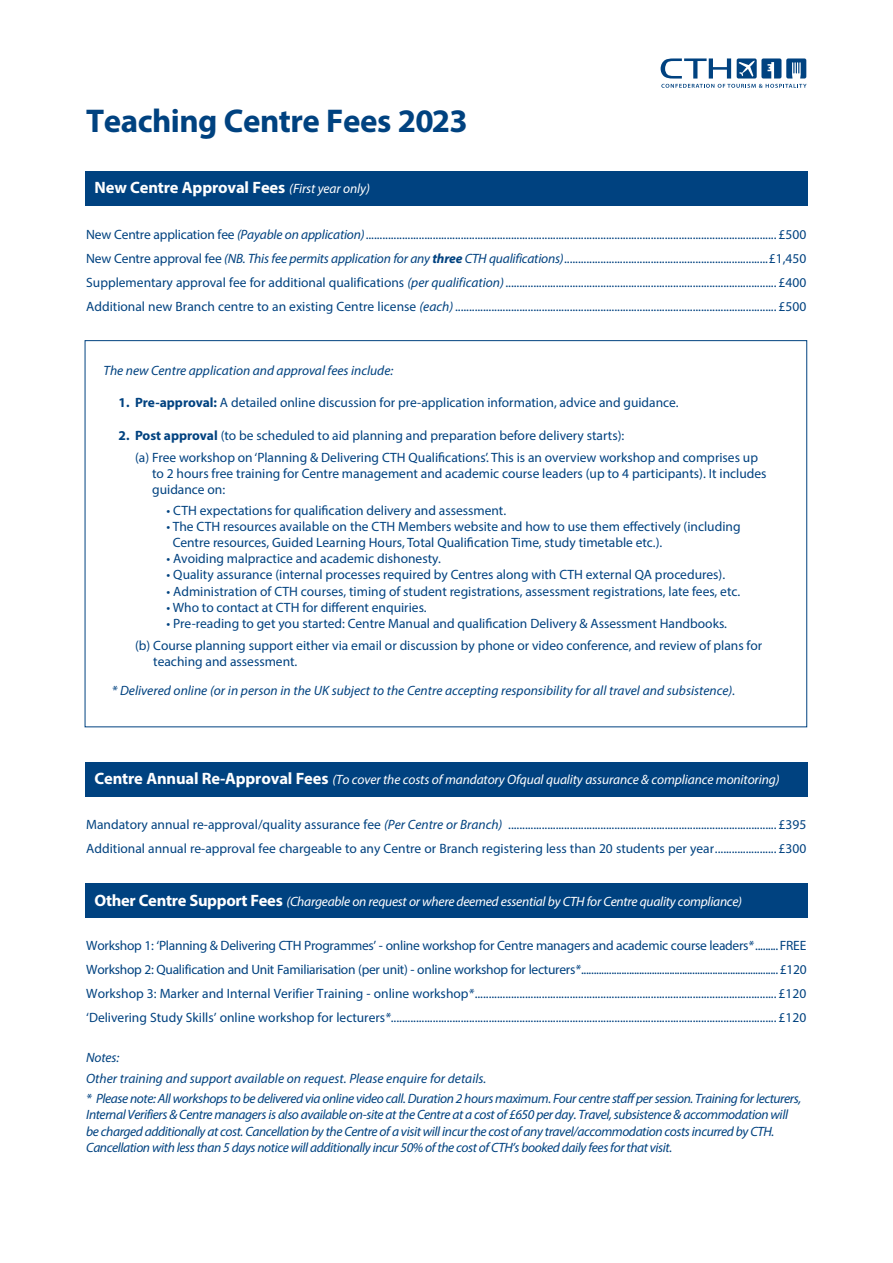
<style>
.page{position:relative;width:893px;height:1263px;background:#fff}
.page>*{position:absolute;margin:0;border:0;box-sizing:border-box;transform-origin:0 0}
.t1{font:700 33px "Myriad Pro";letter-spacing:-.015em;color:#004280}
.t2{font:700 16.5px "Myriad Pro";letter-spacing:-.01em;color:#fff}
.t3{font:13.5px/24px "Myriad Pro";color:#004280}
.t4{font:italic 13.5px/20.2px "Myriad Pro";letter-spacing:-.03em;color:#004280}
.t5{font:italic 13.5px "Myriad Pro";letter-spacing:-.02em;color:#fff}
.t6{font:italic 13.5px "Myriad Pro";color:#004280}
.s1{font-weight:400;font-style:italic;font-size:13.5px}
.s2{font-style:italic}
.s3{font-weight:700;font-style:italic}
.s4{font-weight:700}
.s5{font-weight:700;font-style:normal;font-size:16.5px}
</style>
<div class="page">
<svg style="left:661px;top:58px;width:146px;height:30px"></svg>
<div style="left:85px;top:171px;width:723px;height:34px;background:#004280"></div>
<div style="left:85px;top:762px;width:723px;height:34px;background:#004280"></div>
<div style="left:85px;top:884px;width:723px;height:34px;background:#004280"></div>
<h1 class="t1" style="left:86px;top:100px;width:383px">Teaching Centre Fees 2023</h1>
<p class="t2" style="left:95px;top:177px;width:277px">New Centre Approval Fees <span class="s1">(First year only)</span></p>
<p class="t3" style="left:86px;top:222px;width:722px;text-align:justify">New Centre application fee <span class="s2">(Payable on application)</span>................................................................................................................................................... £500<br>New Centre approval fee <span class="s2">(NB. This fee permits application for any</span> <span class="s3">three</span> <span class="s2">CTH qualifications)</span>.........................................................................£1,450<br>Supplementary approval fee for additional qualifications <span class="s2">(per qualification)</span>................................................................................................. £400<br>Additional new Branch centre to an existing Centre license <span class="s2">(each)</span> ................................................................................................................... £500</p>
<p class="t6" style="left:104px;top:362px;width:291px">The new Centre application and approval fees include:</p>
<p class="t3" style="left:119px;top:390px;width:561px"><span class="s4">1. Pre-approval:</span> A detailed online discussion for pre-application information, advice and guidance.</p>
<p class="t3" style="left:135px;top:424px;width:624px;line-height:22.2px;text-indent:-16px"><span class="s4">2. Post approval</span> (to be scheduled to aid planning and preparation before delivery starts):<br>(a) Free workshop on ‘Planning &amp; Delivering CTH Qualifications’. This is an overview workshop and comprises up</p>
<p class="t3" style="left:152px;top:465px;width:616px;line-height:16.2px">to 2 hours free training for Centre management and academic course leaders (up to 4 participants). It includes guidance on:</p>
<p class="t3" style="left:167px;top:498px;width:341px">• CTH expectations for qualification delivery and assessment.</p>
<p class="t3" style="left:173px;top:518px;width:569px;line-height:16.2px;text-indent:-6px">• The CTH resources available on the CTH Members website and how to use them effectively (including<br>Centre resources, Guided Learning Hours, Total Qualification Time, study timetable etc.).</p>
<p class="t3" style="left:167px;top:546px;width:276px">• Avoiding malpractice and academic dishonesty.</p>
<p class="t3" style="left:167px;top:563px;width:560px">• Quality assurance (internal processes required by Centres along with CTH external QA procedures).</p>
<p class="t3" style="left:167px;top:579px;width:575px">• Administration of CTH courses, timing of student registrations, assessment registrations, late fees, etc.</p>
<p class="t3" style="left:167px;top:595px;width:262px">• Who to contact at CTH for different enquiries.</p>
<p class="t3" style="left:135px;top:612px;width:629px;line-height:22.2px;text-align:center">• Pre-reading to get you started: Centre Manual and qualification Delivery &amp; Assessment Handbooks.<br>(b) Course planning support either via email or discussion by phone or video conference, and review of plans for</p>
<p class="t3" style="left:153px;top:650px;width:146px">teaching and assessment.</p>
<p class="t6" style="left:112px;top:682px;width:625px">* Delivered online (or in person in the UK subject to the Centre accepting responsibility for all travel and subsistence).</p>
<p class="t5" style="left:95px;top:771px;width:686px"><span class="s5">Centre Annual Re-Approval Fees</span> (To cover the costs of mandatory Ofqual quality assurance &amp; compliance monitoring)</p>
<p class="t3" style="left:86px;top:812px;width:721px">Mandatory annual re-approval/quality assurance fee <span class="s2">(Per Centre or Branch)</span> ................................................................................................ £395<br>Additional annual re-approval fee chargeable to any Centre or Branch registering less than 20 students per year...................... £300</p>
<p class="t5" style="left:95px;top:893px;width:649px"><span class="s5">Other Centre Support Fees</span> (Chargeable on request or where deemed essential by CTH for Centre quality compliance)</p>
<p class="t3" style="left:86px;top:933px;width:722px;text-align:justify">Workshop 1: ‘Planning &amp; Delivering CTH Programmes’ - online workshop for Centre managers and academic course leaders<span class="s2">*</span>......... FREE Workshop 2: Qualification and Unit Familiarisation (per unit) - online workshop for lecturers<span class="s2">*</span>..............................................................................£120<br>Workshop 3: Marker and Internal Verifier Training - online workshop<span class="s2">*</span>............................................................................................................ £120 ‘Delivering Study Skills’ online workshop for lecturers<span class="s2">*</span>.......................................................................................................................................... £120</p>
<p class="t4" style="left:86px;top:1047px;width:716px">Notes:<br>Other training and support available on request. Please enquire for details.<br>* Please note: All workshops to be delivered via online video call. Duration 2 hours maximum. Four centre staff per session. Training for lecturers,</p>
<p class="t4" style="left:86px;top:1106px;width:703px;line-height:16.5px">Internal Verifiers &amp; Centre managers is also available on-site at the Centre at a cost of £650 per day. Travel, subsistence &amp; accommodation will be charged additionally at cost. Cancellation by the Centre of a visit will incur the cost of any travel/accommodation costs incurred by CTH.<br>Cancellation with less than 5 days notice will additionally incur 50% of the cost of CTH’s booked daily fees for that visit.</p>
</div>
